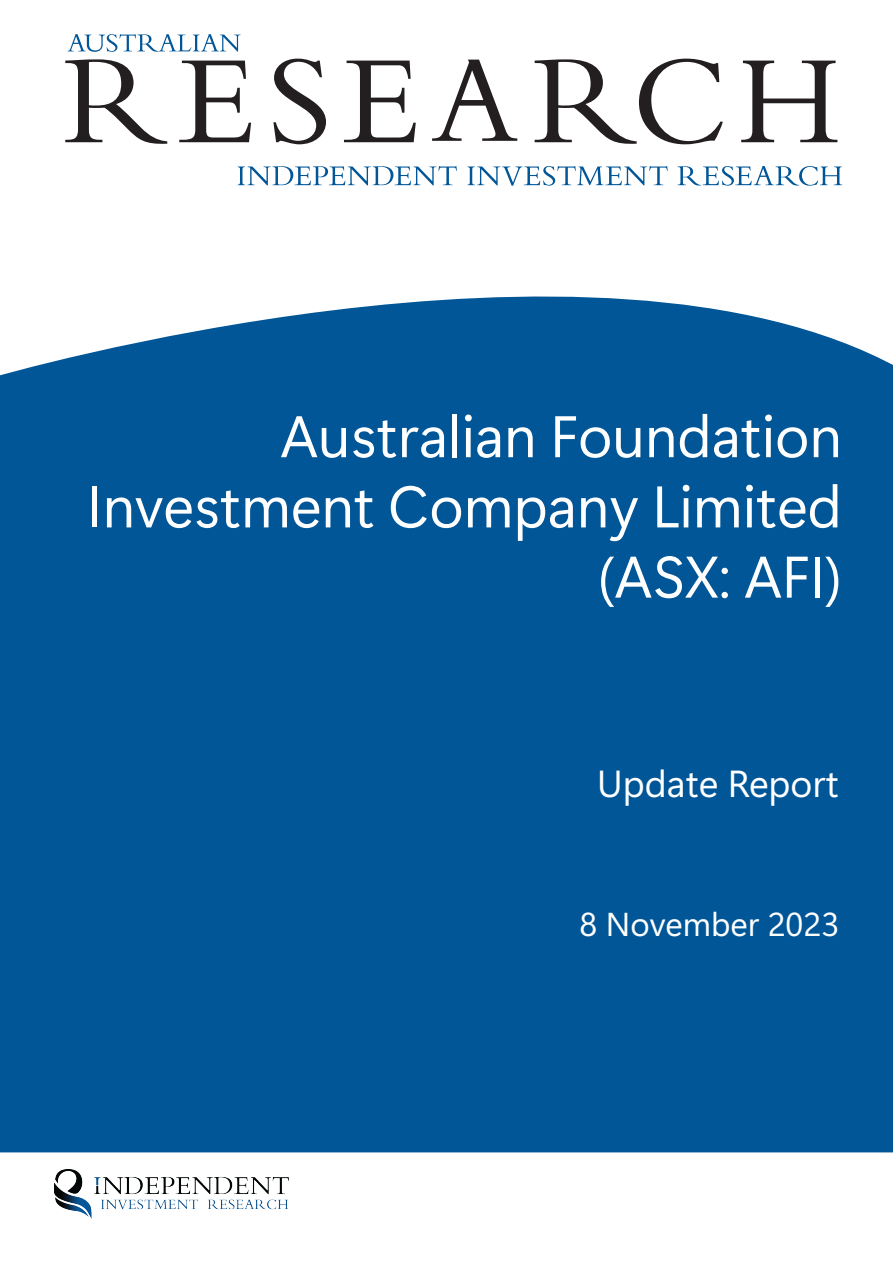
<style>
.page{position:relative;width:893px;height:1263px;background:#fff}
.page>*{position:absolute;margin:0;border:0;box-sizing:border-box;transform-origin:0 0}
.Header_1{font:58.5px/70.2px "Segoe UI Variable";color:#fff;text-align:right}
.Header_1-2{font:37.5px "Segoe UI Variable";color:#fff}
.Header_1-3{font:33px "Segoe UI Variable";color:#fff}
</style>
<div class="page">
<svg style="left:68px;top:34px;width:173px;height:18px"></svg>
<svg style="left:65px;top:59px;width:102px;height:85px"></svg>
<svg style="left:179px;top:61px;width:72px;height:81px"></svg>
<svg style="left:273px;top:59px;width:53px;height:85px"></svg>
<svg style="left:344px;top:61px;width:72px;height:81px"></svg>
<svg style="left:535px;top:59px;width:188px;height:86px"></svg>
<svg style="left:741px;top:61px;width:96px;height:81px"></svg>
<svg style="left:432px;top:60px;width:85px;height:81px"></svg>
<svg style="left:238px;top:166px;width:219px;height:19px"></svg>
<svg style="left:467px;top:166px;width:201px;height:20px"></svg>
<svg style="left:677px;top:166px;width:165px;height:20px"></svg>
<div style="left:0;top:296px;width:893px;height:856px;background:#015698"></div>
<img style="left:54px;top:1169px;width:234px;height:49px">
<p class="Header_1" style="left:88px;top:400px;width:756px">Australian Foundation<br>Investment Company Limited (ASX: AFI)</p>
<p class="Header_1-2" style="left:597px;top:758px;width:243px">Update Report</p>
<p class="Header_1-3" style="left:580px;top:901px;width:261px">8 November 2023</p>
</div>
